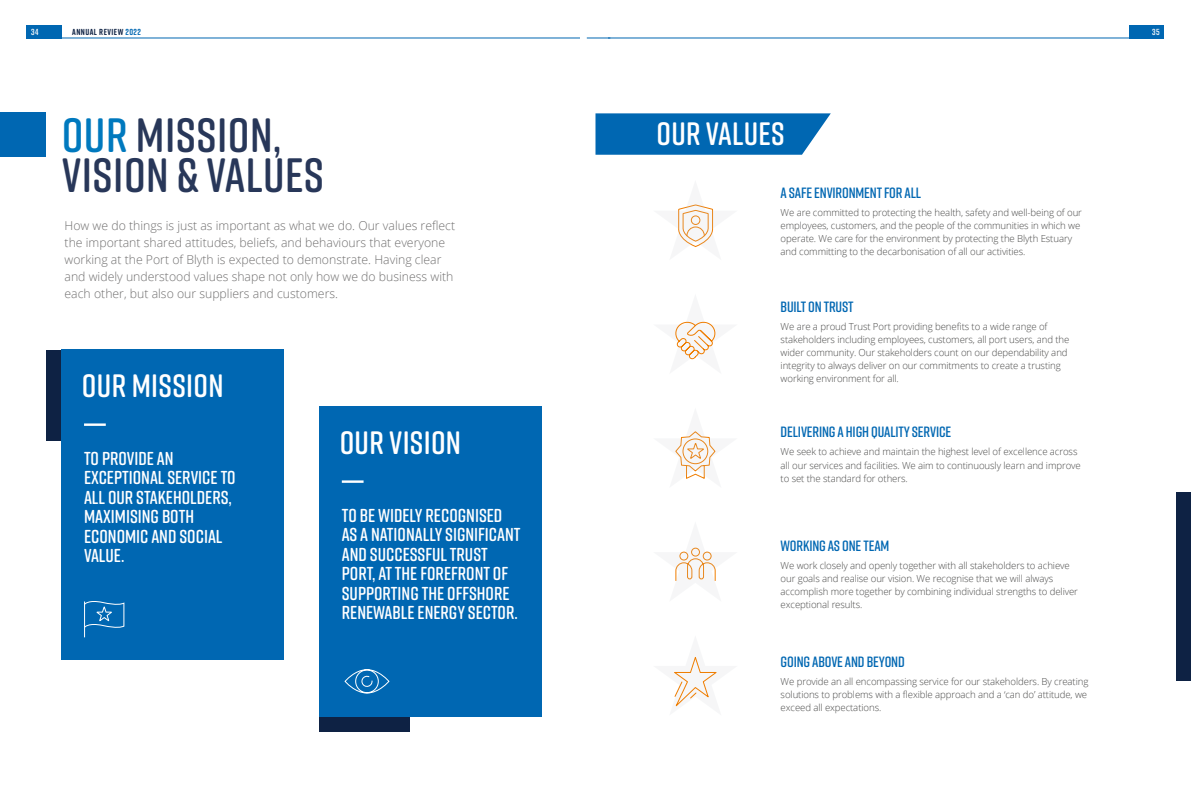
<style>
.page{position:relative;width:1191px;height:794px;background:#fff}
.page>*{position:absolute;margin:0;border:0;box-sizing:border-box;transform-origin:0 0}
.t1{font:600 48.12px/40.6px "Rift Soft";letter-spacing:.01em;color:#283759}
.t2{font:600 32.29px "Rift Soft";letter-spacing:.01em;color:#fff}
.t3{font:600 18.72px/19.3px "Rift Soft";color:#fff}
.t4{font:600 14.88px "Rift";letter-spacing:-.01em;color:#0067b2}
.t5{font:300 12.25px/17.1px "Open Sans";color:#706f6f}
.t6{font:300 9.62px/13.1px "Open Sans";letter-spacing:-.01em;color:#4a4a49}
.t7{font:700 8.75px "Rift Soft";letter-spacing:.05em;color:#0e2244}
.t8{font:600 8.75px "Rift";color:#fff}
.s1{color:#0067b2}
.s2{color:#0079be}
</style>
<div class="page">
<div style="left:26px;top:25px;width:36px;height:13px;background:#0067b2"></div>
<div style="left:1129px;top:25px;width:34px;height:13px;background:#0067b2"></div>
<div style="left:0;top:112px;width:45px;height:44px;background:#0067b2"></div>
<div style="left:319px;top:407px;width:222px;height:310px;background:#0067b2"></div>
<hr style="left:342px;top:480px;width:21px;height:3px;background:#fff">
<svg style="left:344px;top:669px;width:45px;height:24px"></svg>
<div style="left:319px;top:717px;width:90px;height:14px;background:#0e2244"></div>
<div style="left:61px;top:350px;width:223px;height:310px;background:#0067b2"></div>
<hr style="left:84px;top:423px;width:22px;height:3px;background:#fff">
<hr style="left:84px;top:601px;width:1px;height:36px;background:#fff">
<svg style="left:84px;top:601px;width:41px;height:28px"></svg>
<div style="left:47px;top:350px;width:14px;height:90px;background:#0e2244"></div>
<hr style="left:26px;top:38px;width:584px;height:1px;background:#0067b2">
<div style="left:580px;top:0;width:28px;height:794px;background:#fff"></div>
<svg style="left:678px;top:204px;width:36px;height:43px"></svg>
<svg style="left:675px;top:321px;width:41px;height:39px"></svg>
<svg style="left:675px;top:431px;width:41px;height:48px"></svg>
<svg style="left:675px;top:547px;width:41px;height:34px"></svg>
<svg style="left:674px;top:657px;width:43px;height:50px"></svg>
<div style="left:1176px;top:492px;width:15px;height:188px;background:#0e2244"></div>
<svg style="left:595px;top:113px;width:235px;height:42px;background:#1272b7"></svg>
<hr style="left:587px;top:38px;width:576px;height:1px;background:#0067b2">
<p class="t8" style="left:31px;top:26px;width:9px">34</p>
<p class="t7" style="left:72px;top:26px;width:70px">ANNUAL REVIEW <span class="s1">2022</span></p>
<p class="t8" style="left:1152px;top:26px;width:9px">35</p>
<h1 class="t1" style="left:62px;top:113px;width:264px"><span class="s2">OUR</span> MISSION,<br>VISION &amp; VALUES</h1>
<p class="t5" style="left:65px;top:216px;width:392px">How we do things is just as important as what we do. Our values reflect the important shared attitudes, beliefs, and behaviours that everyone working at the Port of Blyth is expected to demonstrate. Having clear and widely understood values shape not only how we do business with each other, but also our suppliers and customers.</p>
<h2 class="t2" style="left:82px;top:363px;width:143px">OUR MISSION</h2>
<h3 class="t3" style="left:84px;top:448px;width:153px">TO PROVIDE AN<br>EXCEPTIONAL SERVICE TO<br>ALL OUR STAKEHOLDERS,<br>MAXIMISING BOTH<br>ECONOMIC AND SOCIAL<br>VALUE.</h3>
<h2 class="t2" style="left:340px;top:420px;width:123px">OUR VISION</h2>
<h3 class="t3" style="left:342px;top:505px;width:180px">TO BE WIDELY RECOGNISED<br>AS A NATIONALLY SIGNIFICANT<br>AND SUCCESSFUL TRUST<br>PORT, AT THE FOREFRONT OF<br>SUPPORTING THE OFFSHORE<br>RENEWABLE ENERGY SECTOR.</h3>
<h2 class="t2" style="left:656px;top:111px;width:130px">OUR VALUES</h2>
<h3 class="t4" style="left:780px;top:182px;width:142px">A SAFE ENVIRONMENT FOR ALL</h3>
<p class="t6" style="left:780px;top:205px;width:303px">We are committed to protecting the health, safety and well-being of our employees, customers, and the people of the communities in which we operate. We care for the environment by protecting the Blyth Estuary and committing to the decarbonisation of all our activities.</p>
<h3 class="t4" style="left:780px;top:296px;width:74px">BUILT ON TRUST</h3>
<p class="t6" style="left:780px;top:319px;width:290px">We are a proud Trust Port providing benefits to a wide range of stakeholders including employees, customers, all port users, and the wider community. Our stakeholders count on our dependability and integrity to always deliver on our commitments to create a trusting working environment for all.</p>
<h3 class="t4" style="left:780px;top:421px;width:172px">DELIVERING A HIGH QUALITY SERVICE</h3>
<p class="t6" style="left:780px;top:445px;width:302px">We seek to achieve and maintain the highest level of excellence across all our services and facilities. We aim to continuously learn and improve to set the standard for others.</p>
<h3 class="t4" style="left:780px;top:535px;width:110px">WORKING AS ONE TEAM</h3>
<p class="t6" style="left:780px;top:559px;width:299px">We work closely and openly together with all stakeholders to achieve our goals and realise our vision. We recognise that we will always accomplish more together by combining individual strengths to deliver exceptional results.</p>
<h3 class="t4" style="left:780px;top:651px;width:126px">GOING ABOVE AND BEYOND</h3>
<p class="t6" style="left:780px;top:674px;width:309px">We provide an all encompassing service for our stakeholders. By creating solutions to problems with a flexible approach and a ‘can do’ attitude, we exceed all expectations.</p>
</div>
